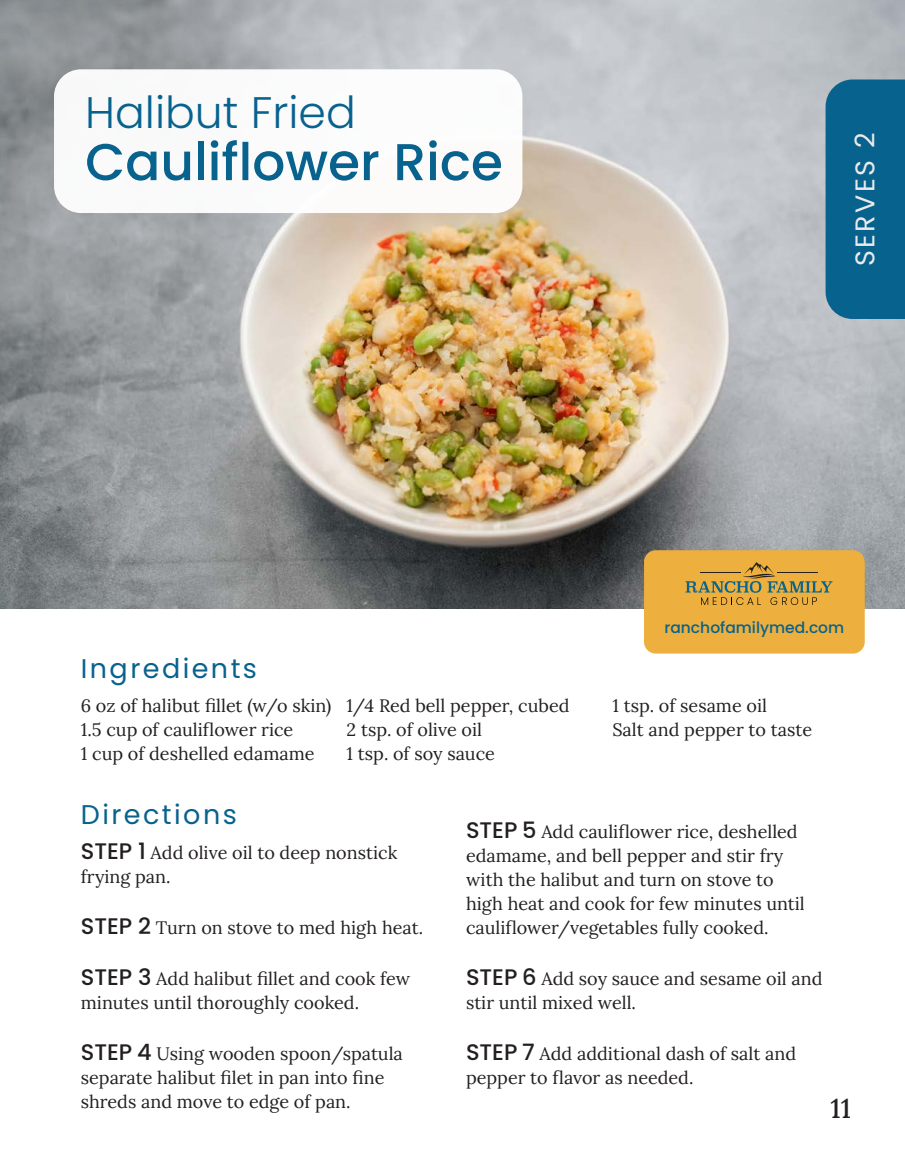
<style>
.page{position:relative;width:905px;height:1175px;background:#fff}
.page>*{position:absolute;margin:0;border:0;box-sizing:border-box;transform-origin:0 0}
.t1{font:500 51.75px "Poppins";color:#08628e}
.t2{font:300 44.1px "Poppins";color:#08628e}
.t3{font:27px "Poppins";letter-spacing:.09em;color:#08628e}
.t4{font:27px "Poppins";letter-spacing:.09em;color:#ebebeb}
.t5{font:500 27px "Lora";color:#231f20}
.t6{font:18px/24px "Lora";color:#231f20}
.t7{font:500 15.45px "Poppins";color:#08628e}
.s1{font-family:"Poppins";font-weight:500;font-size:22.5px}
</style>
<div class="page">
<img style="left:0;top:0;width:904px;height:608px">
<div style="left:54px;top:69px;width:468px;height:144px;background:#fff;border-radius:27px"></div>
<div style="left:825px;top:79px;width:79px;height:240px;background:#08628e"></div>
<div style="left:644px;top:550px;width:220px;height:103px;background:#edaf3d;border-radius:12px"></div>
<svg style="left:685px;top:562px;width:147px;height:43px"></svg>
<p class="t2" style="left:85px;top:87px;width:272px">Halibut Fried</p>
<p class="t1" style="left:85px;top:132px;width:419px">Cauliflower Rice</p>
<p class="t4" style="left:849px;top:266px;width:135px;rotate:-90deg">SERVES 2</p>
<p class="t3" style="left:81px;top:653px;width:178px">Ingredients</p>
<p class="t6" style="left:81px;top:692px;width:252px">6 oz of halibut fillet (w/o skin)</p>
<p class="t6" style="left:81px;top:716px;width:214px">1.5 cup of cauliflower rice</p>
<p class="t6" style="left:81px;top:740px;width:235px">1 cup of deshelled edamame</p>
<p class="t6" style="left:346px;top:692px;width:224px">1/4 Red bell pepper, cubed</p>
<p class="t6" style="left:346px;top:716px;width:137px">2 tsp. of olive oil</p>
<p class="t6" style="left:346px;top:740px;width:150px">1 tsp. of soy sauce</p>
<p class="t7" style="left:664px;top:618px;width:181px">ranchofamilymed.com</p>
<p class="t6" style="left:612px;top:692px;width:156px">1 tsp. of sesame oil</p>
<p class="t6" style="left:612px;top:716px;width:201px">Salt and pepper to taste</p>
<p class="t3" style="left:81px;top:798px;width:157px">Directions</p>
<p class="t6" style="left:81px;top:839px;width:318px"><span class="s1">STEP 1</span> Add olive oil to deep nonstick frying pan.</p>
<p class="t6" style="left:81px;top:914px;width:344px"><span class="s1">STEP 2</span> Turn on stove to med high heat.</p>
<p class="t6" style="left:81px;top:965px;width:331px"><span class="s1">STEP 3</span> Add halibut fillet and cook few minutes until thoroughly cooked.</p>
<p class="t6" style="left:81px;top:1040px;width:323px"><span class="s1">STEP 4</span> Using wooden spoon/spatula separate halibut filet in pan into fine shreds and move to edge of pan.</p>
<p class="t6" style="left:466px;top:818px;width:340px"><span class="s1">STEP 5</span> Add cauliflower rice, deshelled edamame, and bell pepper and stir fry with the halibut and turn on stove to high heat and cook for few minutes until cauliflower/vegetables fully cooked.</p>
<p class="t6" style="left:466px;top:965px;width:358px"><span class="s1">STEP 6</span> Add soy sauce and sesame oil and stir until mixed well.</p>
<p class="t6" style="left:466px;top:1040px;width:331px"><span class="s1">STEP 7</span> Add additional dash of salt and pepper to flavor as needed.</p>
<h3 class="t5" style="left:830px;top:1088px;width:22px">11</h3>
</div>
